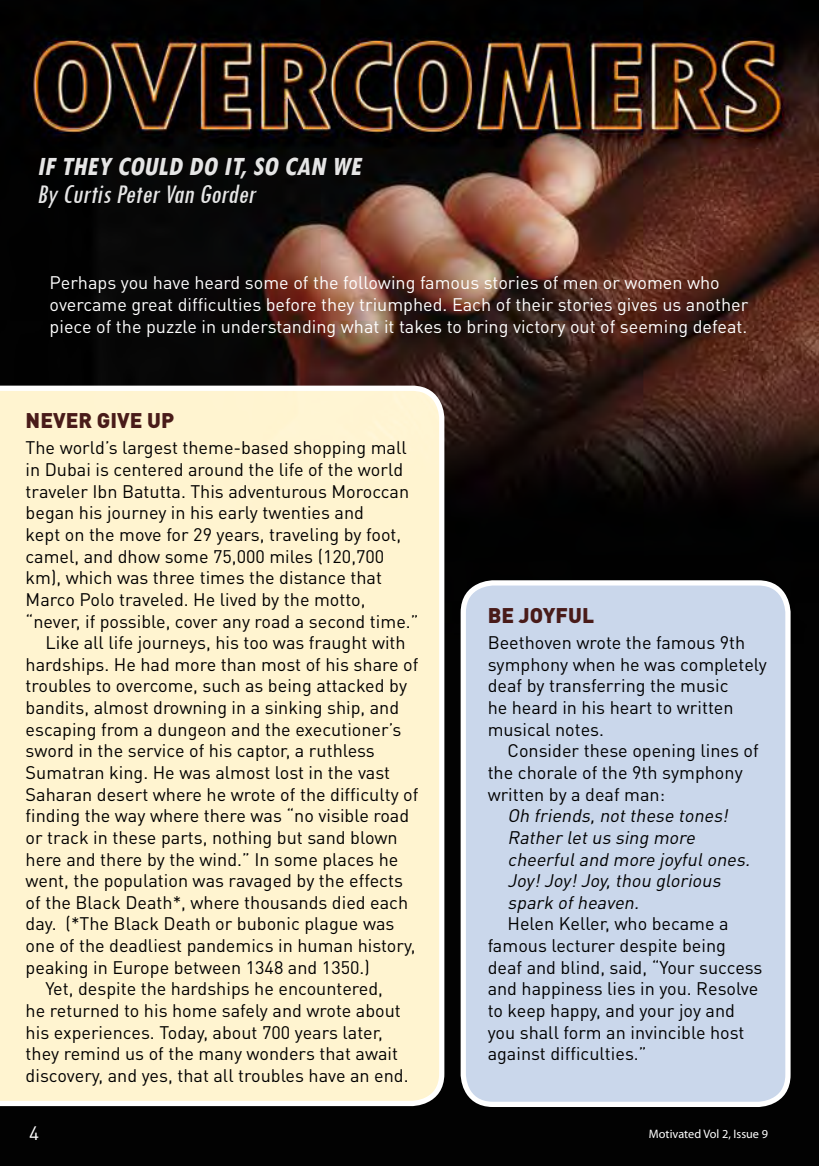
<style>
.page{position:relative;width:819px;height:1166px;background:#fff}
.page>*{position:absolute;margin:0;border:0;box-sizing:border-box;transform-origin:0 0}
.t1{font:italic 700 condensed 28px "Tw Cen";color:#fff}
.t2{font:italic condensed 28px "Tw Cen";color:#fff}
.t3{font:900 21px "DIN Pro";color:#491b19}
.t4{font:19.25px "DIN Pro";color:#fff}
.t5{font:18.03px/21.7px "DIN Pro";color:#000}
.t6{font:18.03px/21.7px "DIN Pro";color:#fff}
.t7{font:italic 18.03px/21.7px "DIN Pro";color:#000}
.t8{font:12.25px "Myriad Pro";color:#fff}
</style>
<div class="page">
<img style="left:0;top:0;width:819px;height:1166px">
<div style="left:0;top:386px;width:444px;height:720px;background:#fff4d0"></div>
<div style="left:463px;top:583px;width:324px;height:521px;background:#c9d6ea;border-radius:30px"></div>
<div style="left:460px;top:580px;width:330px;height:527px;border:5px solid #fff;border-radius:30px"></div>
<h1 class="t1" style="left:36px;top:149px;width:331px">IFTHEY COULD DO IT,SO CAN WE</h1>
<h1 class="t2" style="left:36px;top:177px;width:226px">ByCurtisPeterVanGorder</h1>
<p class="t6" style="left:50px;top:271px;width:700px">Perhaps you have heard some of the following famous stories of men or women who overcame great difficulties before they triumphed. Each of their stories gives us another piece of the puzzle in understanding what it takes to bring victory out of seeming defeat.</p>
<p class="t3" style="left:26px;top:406px;width:150px">NEVER GIVE UP</p>
<p class="t5" style="left:26px;top:436px;width:382px">The world’s largest theme-based shopping mall</p>
<p class="t5" style="left:26px;top:458px;width:379px">in Dubai is centered around the life of the world</p>
<p class="t5" style="left:26px;top:480px;width:385px">traveler Ibn Batutta. This adventurous Moroccan</p>
<p class="t5" style="left:26px;top:501px;width:340px">began his journey in his early twenties and</p>
<p class="t5" style="left:26px;top:523px;width:377px">kept on the move for 29 years, traveling by foot,</p>
<p class="t5" style="left:26px;top:544px;width:360px">camel, and dhow some 75,000 miles (120,700</p>
<p class="t5" style="left:26px;top:566px;width:358px">km), which was three times the distance that</p>
<p class="t5" style="left:26px;top:588px;width:341px">Marco Polo traveled. He lived by the motto,</p>
<p class="t5" style="left:26px;top:609px;width:394px">“never, if possible, cover any road a second time.”</p>
<p class="t5" style="left:45px;top:631px;width:362px">Like all life journeys, his too was fraught with</p>
<p class="t5" style="left:26px;top:653px;width:394px">hardships. He had more than most of his share of</p>
<p class="t5" style="left:26px;top:674px;width:383px">troubles to overcome, such as being attacked by</p>
<p class="t5" style="left:26px;top:696px;width:375px">bandits, almost drowning in a sinking ship, and</p>
<p class="t5" style="left:26px;top:717px;width:377px">escaping from a dungeon and the executioner’s</p>
<p class="t5" style="left:26px;top:739px;width:351px">sword in the service of his captor, a ruthless</p>
<p class="t5" style="left:26px;top:761px;width:366px">Sumatran king. He was almost lost in the vast</p>
<p class="t5" style="left:26px;top:782px;width:394px">Saharan desert where he wrote of the difficulty of</p>
<p class="t5" style="left:26px;top:804px;width:385px">finding the way where there was “no visible road</p>
<p class="t5" style="left:26px;top:826px;width:373px">or track in these parts, nothing but sand blown</p>
<p class="t5" style="left:26px;top:847px;width:374px">here and there by the wind.” In some places he</p>
<p class="t5" style="left:26px;top:869px;width:379px">went, the population was ravaged by the effects</p>
<p class="t5" style="left:26px;top:891px;width:384px">of the Black Death*, where thousands died each</p>
<p class="t5" style="left:26px;top:912px;width:370px">day. (*The Black Death or bubonic plague was</p>
<p class="t5" style="left:26px;top:934px;width:391px">one of the deadliest pandemics in human history,</p>
<p class="t5" style="left:26px;top:955px;width:345px">peaking in Europe between 1348 and 1350.)</p>
<p class="t5" style="left:45px;top:977px;width:339px">Yet, despite the hardships he encountered,</p>
<p class="t5" style="left:26px;top:999px;width:377px">he returned to his home safely and wrote about</p>
<p class="t5" style="left:26px;top:1020px;width:359px">his experiences. Today, about 700 years later,</p>
<p class="t5" style="left:26px;top:1042px;width:374px">they remind us of the many wonders that await</p>
<p class="t5" style="left:26px;top:1064px;width:384px">discovery, and yes, that all troubles have an end.</p>
<p class="t3" style="left:487px;top:601px;width:108px">BE JOYFUL</p>
<p class="t5" style="left:487px;top:631px;width:281px">Beethoven wrote the famous 9th symphony when he was completely deaf by transferring the music<br>he heard in his heart to written musical notes.</p>
<p class="t5" style="left:487px;top:739px;width:272px;text-indent:20px">Consider these opening lines of the chorale of the 9th symphony written by a deaf man:</p>
<p class="t7" style="left:507px;top:804px;width:248px">Oh friends,notthese tones!<br>Rather letus sing more cheerfuland more joyfulones.<br>Joy!Joy!Joy,thou glorious spark ofheaven.</p>
<p class="t5" style="left:487px;top:912px;width:276px;text-indent:20px">Helen Keller, who became a famous lecturer despite being deaf and blind, said, “Your success and happiness lies in you. Resolve to keep happy, and your joy and you shall form an invincible host against difficulties.”</p>
<p class="t4" style="left:29px;top:1119px;width:12px">4</p>
<p class="t8" style="left:649px;top:1126px;width:120px">Motivated Vol 2, Issue 9</p>
</div>
